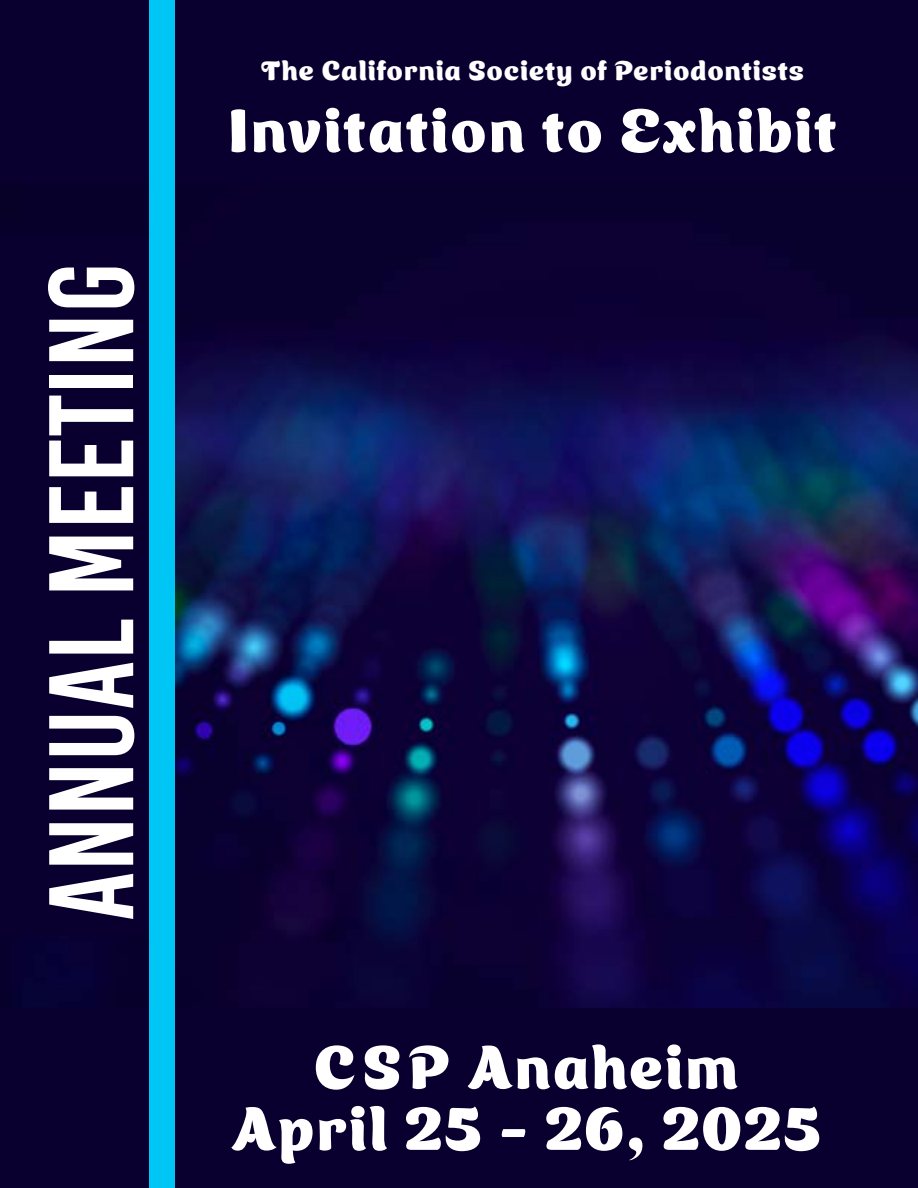
<style>
.page{position:relative;width:918px;height:1188px;background:#fff}
.page>*{position:absolute;margin:0;border:0;box-sizing:border-box;transform-origin:0 0}
.t1{font:120px "Bebas Kai";color:#fff}
.t2{font:60px/61.5px "Ice Cream Standard";letter-spacing:.05em;color:#fff;text-align:center}
.t3{font:27px "Ice Cream Standard";letter-spacing:.05em;color:#fff}
</style>
<div class="page">
<img style="left:0;top:184px;width:918px;height:825px">
<div style="left:0;top:238px;width:152px;height:697px;background:#09002f"></div>
<div style="left:0;top:1009px;width:918px;height:179px;background:#09002f"></div>
<div style="left:0;top:0;width:918px;height:184px;background:#09002f"></div>
<div style="left:149px;top:0;width:26px;height:1188px;background:#00c6f5"></div>
<h1 class="t1" style="left:27px;top:921px;width:660px;rotate:-90deg">Annual Meeting</h1>
<p class="t3" style="left:261px;top:48px;width:544px">The California Society of Periodontists</p>
<p class="t2" style="left:229px;top:94px;width:609px">Invitation to Exhibit</p>
<p class="t2" style="left:231px;top:1031px;width:591px">CSP Anaheim<br>April 25 - 26, 2025</p>
</div>
